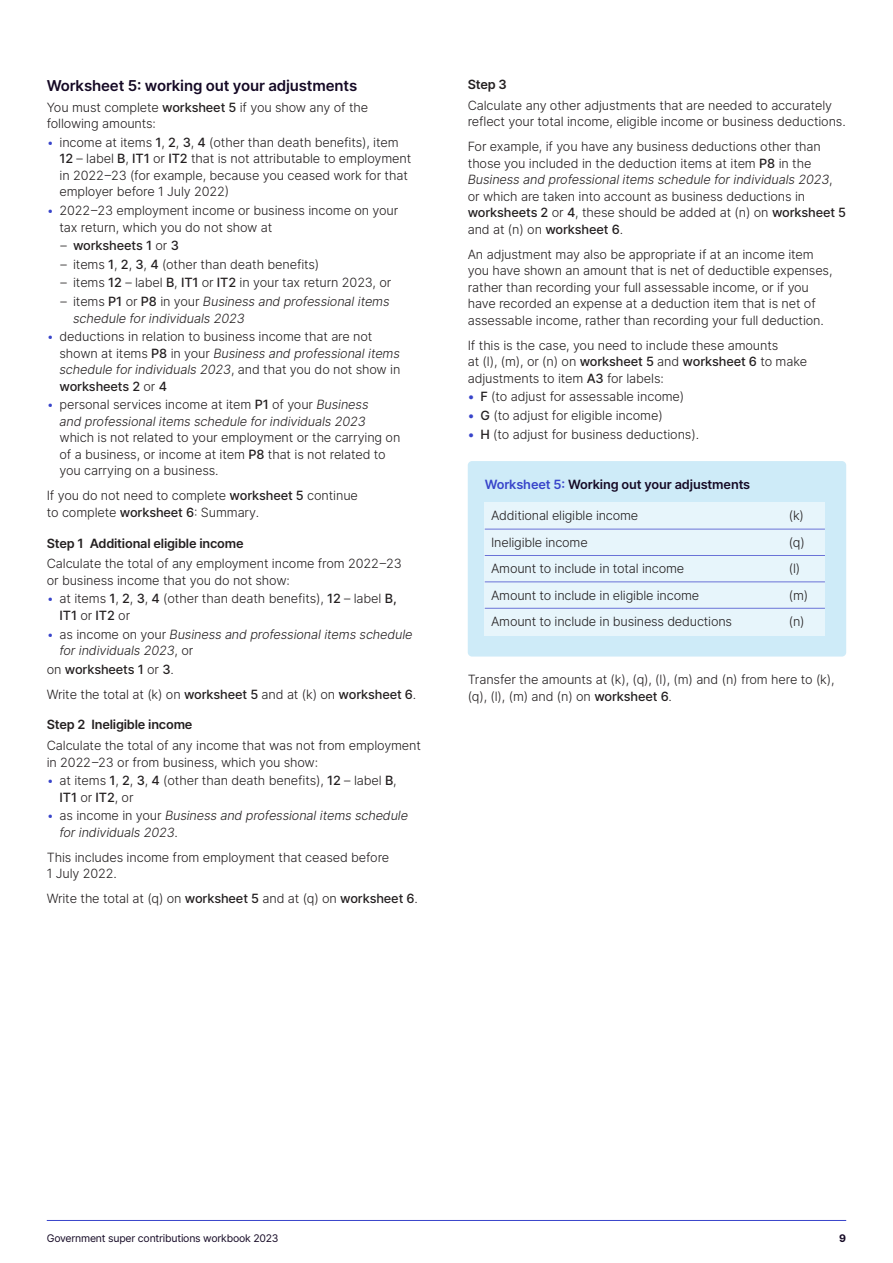
<style>
.page{position:relative;width:893px;height:1263px;background:#fff}
.page>*{position:absolute;margin:0;border:0;box-sizing:border-box;transform-origin:0 0}
.t1{font:600 15px "Inter";letter-spacing:-.01em;color:#150925}
.body{font:300 12.75px/16.5px "Inter";letter-spacing:-.01em;color:#231f20}
.body_-_0_5mm_below{font:300 12.75px/16.5px "Inter";letter-spacing:-.01em;color:#231f20}
.t2{font:italic 300 12.75px/16.5px "Inter";letter-spacing:-.01em;color:#231f20}
.worksheet_item_-_lin{font:300 12.75px "Inter";letter-spacing:-.015em;color:#231f20}
.t3{font:600 12.75px "Inter";letter-spacing:-.015em;color:#231f20}
.example_-_heading{font:600 12.75px "Inter";letter-spacing:-.01em;color:#150925}
.body-2{font:500 12.75px "Inter";letter-spacing:-.01em;color:#231f20}
.t4{font:10.5px "Inter";letter-spacing:-.02em;color:#150925}
.t5{font:700 10.5px "Inter";color:#150925}
.s1{font-weight:500}
.s2{color:#3844ca}
.s3{font-weight:300}
.s4{font-style:normal}
.s5{font-weight:500;font-style:normal}
.s6{font-style:italic}
.s7{font-style:normal;color:#3844ca}
.s8{font-weight:500;color:#3844ca}
</style>
<div class="page">
<hr style="left:47px;top:1220px;width:799px;height:1px;background:#3844ca">
<div style="left:468px;top:461px;width:378px;height:195px;background:#ceebf8;border-radius:4px"></div>
<div style="left:485px;top:502px;width:340px;height:134px;background:#e7f5fb"></div>
<hr style="left:485px;top:529px;width:340px;height:1px;background:#6a73d7">
<hr style="left:485px;top:555px;width:340px;height:1px;background:#6a73d7">
<hr style="left:485px;top:582px;width:340px;height:1px;background:#6a73d7">
<hr style="left:485px;top:608px;width:340px;height:1px;background:#6a73d7">
<h4 class="t1" style="left:47px;top:74px;width:312px">Worksheet 5: working out your adjustments</h4>
<p class="body_-_0_5mm_below" style="left:47px;top:99px;width:323px">You must complete <span class="s1">worksheet 5</span> if you show any of the following amounts:</p>
<p class="body" style="left:60px;top:134px;width:353px;text-indent:-13px"><span class="s2">•</span> income at items <span class="s1">1</span>, <span class="s1">2</span>, <span class="s1">3</span>, <span class="s1">4</span> (other than death benefits), item <span class="s1">12</span> – label <span class="s1">B</span>, <span class="s1">IT1</span> or <span class="s1">IT2</span> that is not attributable to employment in 2022 –23 (for example, because you ceased work for that employer before 1 July 2022)</p>
<p class="body" style="left:60px;top:202px;width:340px;text-indent:-13px"><span class="s2">•</span> 2022 –23 employment income or business income on your tax return, which you do not show at</p>
<p class="body-2" style="left:60px;top:236px;width:120px"><span class="s3">–</span> worksheets 1 <span class="s3">or</span> 3</p>
<p class="body" style="left:60px;top:256px;width:260px">– items <span class="s1">1</span>, <span class="s1">2</span>, <span class="s1">3</span>, <span class="s1">4</span> (other than death benefits)</p>
<p class="body" style="left:60px;top:274px;width:332px">– items <span class="s1">12</span> – label <span class="s1">B</span>, <span class="s1">IT1</span> or <span class="s1">IT2</span> in your tax return 2023, or</p>
<p class="t2" style="left:73px;top:293px;width:318px;text-indent:-13px"><span class="s4">– items</span> <span class="s5">P1</span> <span class="s4">or</span> <span class="s5">P8</span> <span class="s4">in your</span> Business and professional items schedule for individuals 2023</p>
<p class="body" style="left:60px;top:328px;width:342px;text-indent:-13px"><span class="s2">•</span> deductions in relation to business income that are not shown at items <span class="s1">P8</span> in your <span class="s6">Business and professional items schedule for individuals 2023</span>, and that you do not show in <span class="s1">worksheets 2</span> or <span class="s1">4</span></p>
<p class="body" style="left:60px;top:396px;width:342px;text-indent:-13px"><span class="s2">•</span> personal services income at item <span class="s1">P1</span> of your <span class="s6">Business<br>and professional items schedule for individuals 2023 </span>which is not related to your employment or the carrying on of a business, or income at item <span class="s1">P8</span> that is not related to you carrying on a business.</p>
<p class="body" style="left:47px;top:487px;width:313px">If you do not need to complete <span class="s1">worksheet 5</span> continue to complete <span class="s1">worksheet 6</span>: Summary.</p>
<p class="t3" style="left:47px;top:533px;width:198px">Step 1 Additional eligible income</p>
<p class="body_-_0_5mm_below" style="left:47px;top:555px;width:356px">Calculate the total of any employment income from 2022 –23 or business income that you do not show:</p>
<p class="body" style="left:60px;top:590px;width:339px;text-indent:-13px"><span class="s2">•</span> at items <span class="s1">1</span>, <span class="s1">2</span>, <span class="s1">3</span>, <span class="s1">4</span> (other than death benefits), <span class="s1">12</span> – label <span class="s1">B,<br>IT1</span> or <span class="s1">IT2</span> or</p>
<p class="t2" style="left:60px;top:625px;width:355px;text-indent:-13px"><span class="s7">•</span> <span class="s4">as income on your</span> Business and professional items schedule for individuals 2023<span class="s4">, or</span></p>
<p class="body-2" style="left:47px;top:660px;width:129px"><span class="s3">on</span> worksheets 1 <span class="s3">or</span> 3<span class="s3">.</span></p>
<p class="body" style="left:47px;top:686px;width:371px">Write the total at (k) on <span class="s1">worksheet 5</span> and at (k) on <span class="s1">worksheet 6</span>.</p>
<p class="t3" style="left:47px;top:715px;width:147px">Step 2 Ineligible income</p>
<p class="body_-_0_5mm_below" style="left:47px;top:737px;width:376px">Calculate the total of any income that was not from employment in 2022 –23 or from business, which you show:</p>
<p class="body" style="left:60px;top:772px;width:339px;text-indent:-13px"><span class="s2">•</span> at items <span class="s1">1</span>, <span class="s1">2</span>, <span class="s1">3</span>, <span class="s1">4</span> (other than death benefits), <span class="s1">12</span> – label <span class="s1">B</span>,<br><span class="s1">IT1</span> or <span class="s1">IT2</span>, or</p>
<p class="t2" style="left:60px;top:807px;width:350px;text-indent:-13px"><span class="s7">•</span> <span class="s4">as income in your</span> Business and professional items schedule for individuals 2023<span class="s4">.</span></p>
<p class="body" style="left:47px;top:849px;width:344px">This includes income from employment that ceased before<br>1 July 2022.</p>
<p class="body" style="left:47px;top:890px;width:373px">Write the total at (q) on <span class="s1">worksheet 5</span> and at (q) on <span class="s1">worksheet 6</span>.</p>
<p class="t3" style="left:468px;top:75px;width:41px">Step 3</p>
<p class="body" style="left:468px;top:97px;width:380px">Calculate any other adjustments that are needed to accurately reflect your total income, eligible income or business deductions.</p>
<p class="body" style="left:468px;top:138px;width:380px">For example, if you have any business deductions other than those you included in the deduction items at item <span class="s1">P8</span> in the <span class="s6">Business and professional items schedule for individuals 2023</span>, or which are taken into account as business deductions in <span class="s1">worksheets 2</span> or <span class="s1">4</span>, these should be added at (n) on <span class="s1">worksheet 5 </span>and at (n) on <span class="s1">worksheet 6</span>.</p>
<p class="body" style="left:468px;top:246px;width:366px">An adjustment may also be appropriate if at an income item you have shown an amount that is net of deductible expenses, rather than recording your full assessable income, or if you have recorded an expense at a deduction item that is net of assessable income, rather than recording your full deduction.</p>
<p class="body_-_0_5mm_below" style="left:468px;top:337px;width:341px">If this is the case, you need to include these amounts<br>at (l), (m), or (n) on <span class="s1">worksheet 5</span> and <span class="s1">worksheet 6</span> to make adjustments to item <span class="s1">A3</span> for labels:</p>
<p class="body" style="left:468px;top:388px;width:218px"><span class="s8">•</span> <span class="s1">F</span> (to adjust for assessable income)</p>
<p class="body" style="left:468px;top:407px;width:196px"><span class="s8">•</span> <span class="s1">G</span> (to adjust for eligible income)</p>
<p class="body" style="left:468px;top:425px;width:233px"><span class="s8">•</span> <span class="s1">H</span> (to adjust for business deductions).</p>
<h5 class="example_-_heading" style="left:485px;top:475px;width:267px"><span class="s2">Worksheet 5:</span> Working out your adjustments</h5>
<p class="worksheet_item_-_lin" style="left:491px;top:507px;width:149px">Additional eligible income</p>
<p class="worksheet_item_-_lin" style="left:789px;top:507px;width:17px">(k)</p>
<p class="worksheet_item_-_lin" style="left:491px;top:533px;width:98px">Ineligible income</p>
<p class="worksheet_item_-_lin" style="left:789px;top:533px;width:17px">(q)</p>
<p class="worksheet_item_-_lin" style="left:491px;top:559px;width:195px">Amount to include in total income</p>
<p class="worksheet_item_-_lin" style="left:789px;top:559px;width:13px">(l)</p>
<p class="worksheet_item_-_lin" style="left:491px;top:586px;width:210px">Amount to include in eligible income</p>
<p class="worksheet_item_-_lin" style="left:789px;top:586px;width:21px">(m)</p>
<p class="worksheet_item_-_lin" style="left:491px;top:612px;width:242px">Amount to include in business deductions</p>
<p class="worksheet_item_-_lin" style="left:789px;top:612px;width:17px">(n)</p>
<p class="body" style="left:468px;top:671px;width:368px">Transfer the amounts at (k), (q), (l), (m) and (n) from here to (k), (q), (l), (m) and (n) on <span class="s1">worksheet 6</span>.</p>
<p class="t4" style="left:47px;top:1230px;width:233px">Government super contributions workbook 2023</p>
<p class="t5" style="left:839px;top:1230px;width:8px">9</p>
</div>
